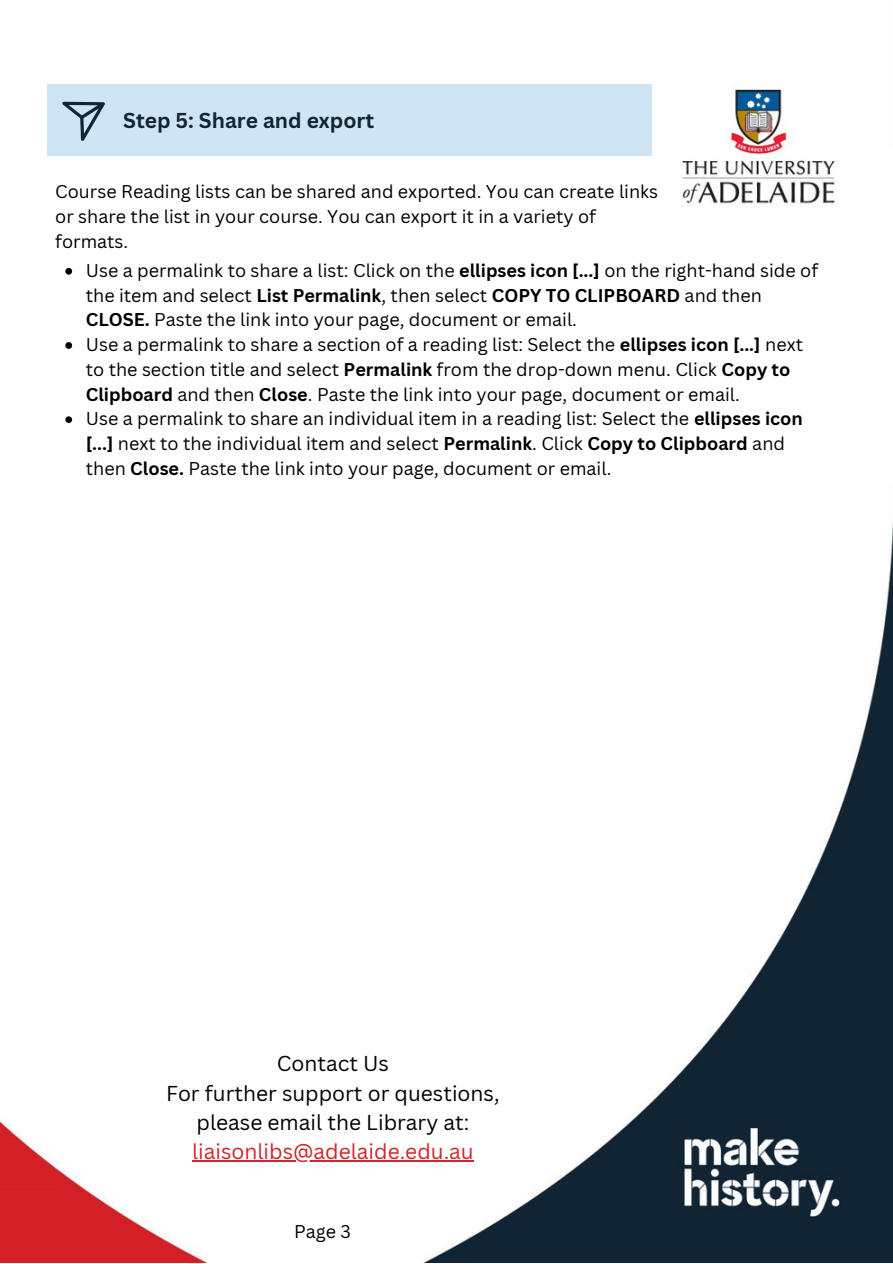
<style>
.page{position:relative;width:893px;height:1264px;background:#fff}
.page>*{position:absolute;margin:0;border:0;box-sizing:border-box;transform-origin:0 0}
.t1{font:21px/29.2px "Canva Sans";color:#000;text-align:center}
.t2{font:21px "Canva Sans";color:#d12429}
.t3{font:700 21px "Canva Sans";color:#132533}
.t4{font:18px/24.8px "Canva Sans";color:#000}
.s1{font-weight:700}
</style>
<div class="page">
<img style="left:0;top:84px;width:892px;height:1178px">
<svg style="left:65px;top:268px;width:7px;height:7px"></svg>
<svg style="left:65px;top:342px;width:7px;height:7px"></svg>
<svg style="left:65px;top:416px;width:7px;height:7px"></svg>
<hr style="left:192px;top:1160px;width:281px;height:1px;background:#d12429">
<div style="left:47px;top:84px;width:604px;height:71px;background:#cfe5f6"></div>
<svg style="left:62px;top:102px;width:43px;height:39px"></svg>
<p class="t3" style="left:123px;top:105px;width:252px">Step 5: Share and export</p>
<p class="t4" style="left:55px;top:179px;width:604px">Course Reading lists can be shared and exported. You can create links or share the list in your course. You can export it in a variety of formats.</p>
<p class="t4" style="left:86px;top:257px;width:734px">Use a permalink to share a list: Click on the <span class="s1">ellipses icon [...]</span> on the right-hand side of the item and select <span class="s1">List Permalink</span>, then select <span class="s1">COPY TO CLIPBOARD</span> and then <span class="s1">CLOSE.</span> Paste the link into your page, document or email.<br>Use a permalink to share a section of a reading list: Select the <span class="s1">ellipses icon [...]</span> next to the section title and select <span class="s1">Permalink</span> from the drop-down menu. Click <span class="s1">Copy to Clipboard</span> and then <span class="s1">Close</span>. Paste the link into your page, document or email.<br>Use a permalink to share an individual item in a reading list: Select the <span class="s1">ellipses icon [...]</span> next to the individual item and select <span class="s1">Permalink</span>. Click <span class="s1">Copy to Clipboard</span> and then <span class="s1">Close.</span> Paste the link into your page, document or email.</p>
<p class="t1" style="left:166px;top:1048px;width:335px">Contact Us<br>For further support or questions, please email the Library at:</p>
<p class="t2" style="left:192px;top:1136px;width:283px">liaisonlibs@adelaide.edu.au</p>
<p class="t4" style="left:294px;top:1218px;width:58px">Page 3</p>
</div>
